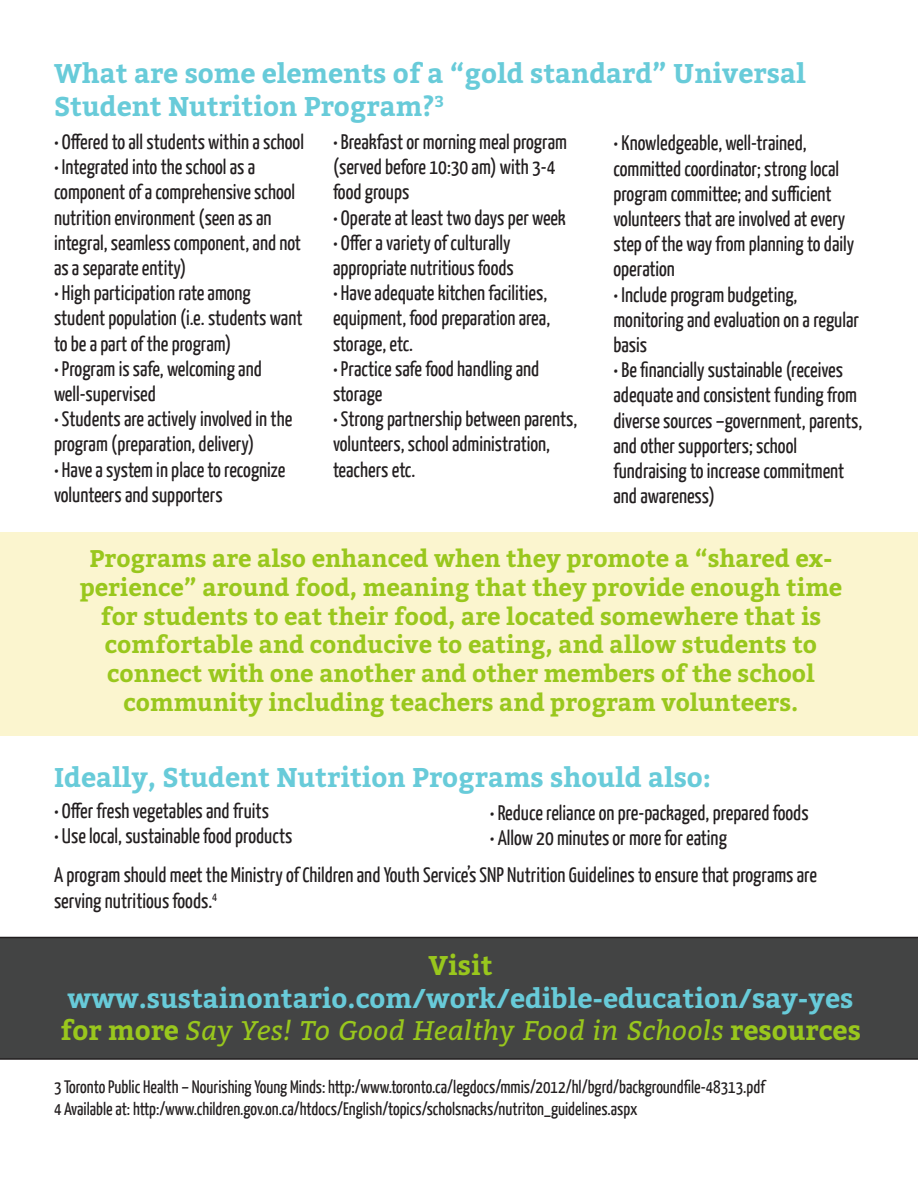
<style>
.page{position:relative;width:918px;height:1188px;background:#fff}
.page>*{position:absolute;margin:0;border:0;box-sizing:border-box;transform-origin:0 0}
.t1{font:700 27px/32.4px "Bitter";color:#68cbd9}
.t2{font:700 27px "Bitter";color:#99c71d}
.t3{font:700 24px/28.8px "Bitter";color:#99c71d;text-align:center}
.t4{font:21px/25.2px "Yanone Kaffeesatz";color:#231f20}
.t5{font:18px "Yanone Kaffeesatz";color:#231f20}
.s1{color:#99c71d}
.s2{font-weight:400;font-style:italic;color:#99c71d}
</style>
<div class="page">
<div style="left:0;top:937px;width:918px;height:123px;background:#434444"></div>
<div style="left:0;top:532px;width:918px;height:204px;background:#fbf5cf"></div>
<p class="t1" style="left:54px;top:58px;width:753px">What are some elements of a “gold standard” Universal<br>Student Nutrition Program?<sup>3</sup></p>
<p class="t4" style="left:54px;top:128px;width:252px">• Offered to all students within a school</p>
<p class="t4" style="left:54px;top:154px;width:249px">• Integrated into the school as a component of a comprehensive school nutrition environment (seen as an integral, seamless component, and not as a separate entity)</p>
<p class="t4" style="left:54px;top:280px;width:198px">• High participation rate among</p>
<p class="t4" style="left:54px;top:305px;width:250px">student population (i.e. students want to be a part of the program)</p>
<p class="t4" style="left:54px;top:355px;width:209px">• Program is safe, welcoming and</p>
<p class="t4" style="left:54px;top:380px;width:103px">well-supervised</p>
<p class="t4" style="left:54px;top:406px;width:240px">• Students are actively involved in the program (preparation, delivery)</p>
<p class="t4" style="left:54px;top:456px;width:233px">• Have a system in place to recognize volunteers and supporters</p>
<p class="t4" style="left:333px;top:128px;width:235px">• Breakfast or morning meal program (served before 10:30 am) with 3-4 food groups</p>
<p class="t4" style="left:333px;top:204px;width:234px">• Operate at least two days per week</p>
<p class="t4" style="left:333px;top:229px;width:179px">• Offer a variety of culturally</p>
<p class="t4" style="left:333px;top:254px;width:182px">appropriate nutritious foods</p>
<p class="t4" style="left:333px;top:280px;width:219px">• Have adequate kitchen facilities, equipment, food preparation area, storage, etc.</p>
<p class="t4" style="left:333px;top:355px;width:208px">• Practice safe food handling and</p>
<p class="t4" style="left:333px;top:380px;width:51px">storage</p>
<p class="t4" style="left:333px;top:406px;width:246px">• Strong partnership between parents, volunteers, school administration, teachers etc.</p>
<p class="t4" style="left:614px;top:130px;width:195px">• Knowledgeable, well-trained,</p>
<p class="t4" style="left:614px;top:155px;width:242px">committed coordinator; strong local program committee; and sufficient volunteers that are involved at every step of the way from planning to daily operation</p>
<p class="t4" style="left:614px;top:281px;width:186px">• Include program budgeting,</p>
<p class="t4" style="left:614px;top:306px;width:247px">monitoring and evaluation on a regular basis</p>
<p class="t4" style="left:614px;top:357px;width:250px">• Be financially sustainable (receives adequate and consistent funding from diverse sources –government, parents, and other supporters; school</p>
<p class="t4" style="left:614px;top:458px;width:232px">fundraising to increase commitment and awareness)</p>
<p class="t3" style="left:80px;top:544px;width:764px">Programs are also enhanced when they promote a “shared ex&shy;perience” around food, meaning that they provide enough time for students to eat their food, are located somewhere that is comfortable and conducive to eating, and allow students to connect with one another and other members of the school community including teachers and program volunteers.</p>
<p class="t1" style="left:54px;top:761px;width:659px">Ideally, Student Nutrition Programs should also:</p>
<p class="t4" style="left:54px;top:797px;width:217px">• Offer fresh vegetables and fruits</p>
<p class="t4" style="left:54px;top:823px;width:240px">• Use local, sustainable food products</p>
<p class="t4" style="left:490px;top:800px;width:320px">• Reduce reliance on pre-packaged, prepared foods</p>
<p class="t4" style="left:490px;top:825px;width:239px">• Allow 20 minutes or more for eating</p>
<p class="t4" style="left:54px;top:862px;width:764px">A program should meet the Ministry of Children and Youth Service’s SNP Nutrition Guidelines to ensure that programs are</p>
<p class="t4" style="left:54px;top:887px;width:165px">serving nutritious foods.<sup>4</sup></p>
<p class="t2" style="left:428px;top:949px;width:66px">Visit</p>
<p class="t1" style="left:60px;top:982px;width:802px">www.sustainontario.com/work/edible-education/say-yes <span class="s1">for more</span> <span class="s2">Say Yes! To Good Healthy Food in Schools</span> <span class="s1">resources</span></p>
<p class="t5" style="left:54px;top:1076px;width:712px">3 Toronto Public Health – Nourishing Young Minds: http:/www.toronto.ca/legdocs/mmis/2012/hl/bgrd/backgroundfile-48313.pdf</p>
<p class="t5" style="left:54px;top:1098px;width:585px">4 Available at: http:/www.children.gov.on.ca/htdocs/English/topics/scholsnacks/nutriton_guidelines.aspx</p>
</div>
